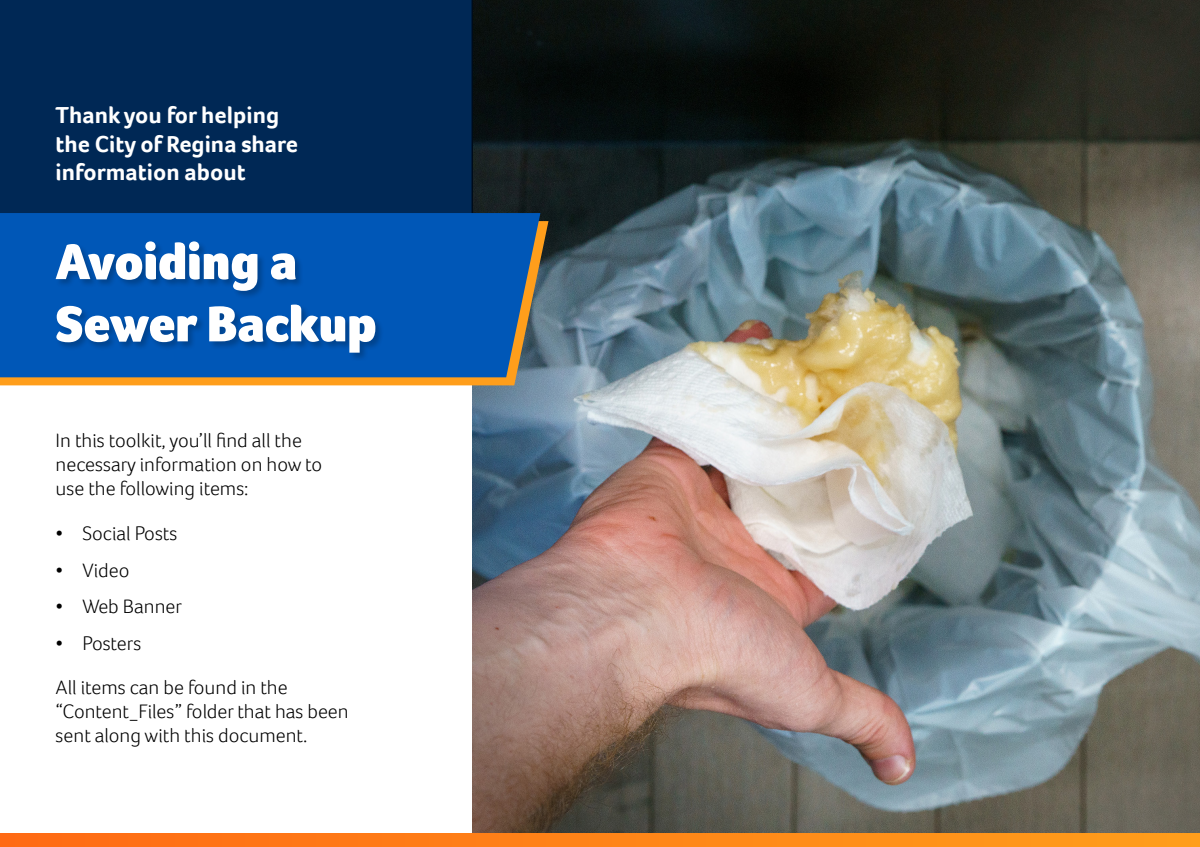
<style>
.page{position:relative;width:1200px;height:847px;background:#fff}
.page>*{position:absolute;margin:0;border:0;box-sizing:border-box;transform-origin:0 0}
.t1{font:900 51.88px/62.2px "Foco";color:#fff}
.t2{font:700 23.75px/28.5px "Foco";color:#fff}
.t3{font:300 20px/24px "Foco";color:#000}
</style>
<div class="page">
<img style="left:472px;top:0;width:728px;height:834px">
<div style="left:0;top:0;width:472px;height:213px;background:#002855"></div>
<svg style="left:0;top:834px;width:1200px;height:13px;background:#ff8317"></svg>
<svg style="left:0;top:221px;width:548px;height:164px;background:#cf9037"></svg>
<div style="left:0;top:213px;width:540px;height:164px;background:#0057b7"></div>
<div style="left:56px;top:241px;width:328px;height:121px;background:#000;opacity:.22"></div>
<p class="t2" style="left:56px;top:103px;width:244px">Thank you for helping the City of Regina share information about</p>
<h1 class="t1" style="left:56px;top:234px;width:323px">Avoiding a<br>Sewer Backup</h1>
<p class="t3" style="left:56px;top:428px;width:268px">In this toolkit, you’ll find all the necessary information on how to use the following items:</p>
<p class="t3" style="left:56px;top:521px;width:123px">• Social Posts</p>
<p class="t3" style="left:56px;top:558px;width:75px">• Video</p>
<p class="t3" style="left:56px;top:594px;width:128px">• Web Banner</p>
<p class="t3" style="left:56px;top:631px;width:87px">• Posters</p>
<p class="t3" style="left:56px;top:675px;width:295px">All items can be found in the “Content_Files” folder that has been sent along with this document.</p>
</div>
